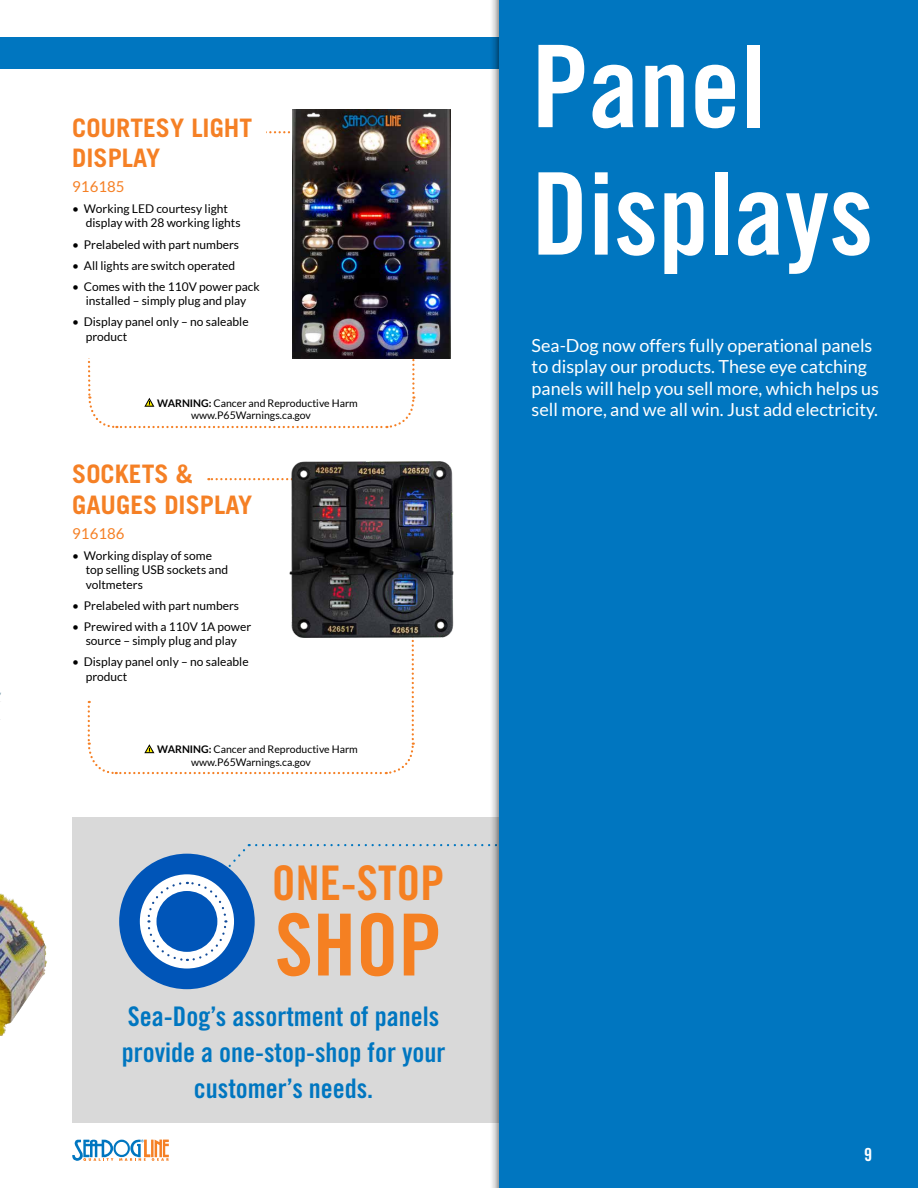
<style>
.page{position:relative;width:918px;height:1188px;background:#fff}
.page>*{position:absolute;margin:0;border:0;box-sizing:border-box;transform-origin:0 0}
.t1{font:114px/127.5px "Trade Gothic LT Std Bd Cn 20";color:#fff}
.t2{font:85.65px "Trade Gothic LT Std Bd Cn 20";color:#f58022}
.t3{font:47.7px "Trade Gothic LT Std Bd Cn 20";color:#f58022}
.t4{font:27px/36px "Trade Gothic LT Std Bd Cn 20";color:#0076c0;text-align:center}
.t5{font:700 25.5px/30.6px "Trade Gothic LT Std";color:#f58025}
.t6{font:18px/21.6px "Lato";color:#fff}
.t7{font:18px "Trade Gothic LT Std Bd Cn 20";color:#fff}
.t8{font:15px "Lato";color:#f58025}
.t9{font:12px/14.4px "Lato";color:#000}
.t10{font:10.5px/12.6px "Lato";color:#000}
.s1{font-weight:700}
</style>
<div class="page">
<svg style="left:72px;top:1140px;width:97px;height:21px"></svg>
<div style="left:72px;top:818px;width:459px;height:305px;background:#d9d9d9"></div>
<div style="left:0;top:37px;width:918px;height:31px;background:#0076c0"></div>
<img style="left:0;top:692px;width:47px;height:344px">
<div style="left:490px;top:0;width:428px;height:1188px;background:#000;opacity:.75"></div>
<div style="left:500px;top:0;width:418px;height:1188px;background:#0076c0"></div>
<svg style="left:88px;top:130px;width:328px;height:299px"></svg>
<img style="left:293px;top:110px;width:157px;height:248px">
<div style="left:119px;top:854px;width:136px;height:135px;background:#0055b8;border-radius:50%"></div>
<div style="left:140px;top:874px;width:94px;height:95px;background:#fff;border-radius:50%"></div>
<svg style="left:146px;top:844px;width:354px;height:118px"></svg>
<img style="left:291px;top:461px;width:163px;height:177px">
<svg style="left:87px;top:477px;width:328px;height:298px"></svg>
<h3 class="t5" style="left:72px;top:112px;width:181px">COURTESY LIGHT<br>DISPLAY</h3>
<p class="t8" style="left:72px;top:178px;width:54px">916185</p>
<p class="t9" style="left:86px;top:201px;width:156px;text-indent:-14px">• Working LED courtesy light display with 28 working lights</p>
<p class="t9" style="left:72px;top:237px;width:168px">• Prelabeled with part numbers</p>
<p class="t9" style="left:72px;top:258px;width:164px">• All lights are switch operated</p>
<p class="t9" style="left:72px;top:279px;width:189px;text-align:center">• Comes with the 110V power pack installed – simply plug and play</p>
<p class="t9" style="left:86px;top:315px;width:164px;text-indent:-14px">• Display panel only – no saleable product</p>
<p class="t10" style="left:191px;top:397px;width:168px;text-indent:-34px"><span class="s1">WARNING:</span> Cancer and Reproductive Harm www.P65Warnings.ca.gov</p>
<h3 class="t5" style="left:72px;top:459px;width:182px">SOCKETS &amp;<br>GAUGES DISPLAY</h3>
<p class="t8" style="left:72px;top:525px;width:54px">916186</p>
<p class="t9" style="left:86px;top:548px;width:144px;text-indent:-14px">• Working display of some top selling USB sockets and voltmeters</p>
<p class="t9" style="left:72px;top:598px;width:168px">• Prelabeled with part numbers</p>
<p class="t9" style="left:72px;top:619px;width:180px;text-align:center">• Prewired with a 110V 1A power source – simply plug and play</p>
<p class="t9" style="left:86px;top:655px;width:164px;text-indent:-14px">• Display panel only – no saleable product</p>
<p class="t10" style="left:191px;top:743px;width:168px;text-indent:-34px"><span class="s1">WARNING:</span> Cancer and Reproductive Harm www.P65Warnings.ca.gov</p>
<h3 class="t3" style="left:272px;top:854px;width:174px">ONE-STOP</h3>
<h2 class="t2" style="left:275px;top:893px;width:168px">SHOP</h2>
<h3 class="t4" style="left:122px;top:998px;width:325px">Sea-Dog’s assortment of panels provide a one-stop-shop for your customer’s needs.</h3>
<h1 class="t1" style="left:532px;top:22px;width:343px">Panel<br>Displays</h1>
<h3 class="t6" style="left:532px;top:334px;width:349px">Sea-Dog now offers fully operational panels to display our products. These eye catching panels will help you sell more, which helps us sell more, and we all win. Just add electricity.</h3>
<h3 class="t7" style="left:864px;top:1144px;width:9px">9</h3>
</div>
